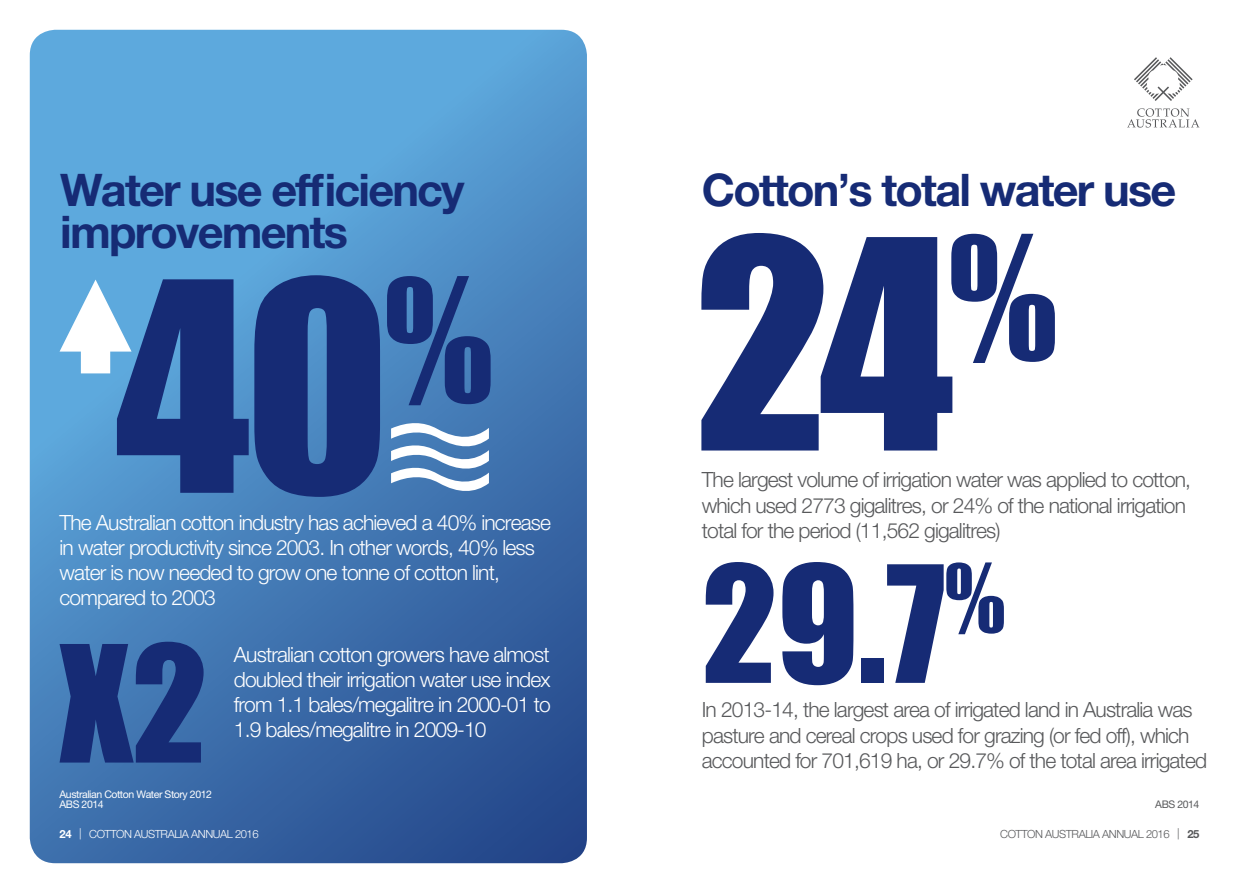
<style>
.page{position:relative;width:1259px;height:893px;background:#fff}
.page>*{position:absolute;margin:0;border:0;box-sizing:border-box;transform-origin:0 0}
.t1{font:270px "Impact";color:#162b75}
.t2{font:150px "Impact";color:#162b75}
.t3{font:700 45px/42px "Helvetica Neue";letter-spacing:-.04em;color:#162b75}
.t4{font:300 21px/25.2px "Helvetica Neue";letter-spacing:-.04em;color:#58595b}
.t5{font:300 21px/25.2px "Helvetica Neue";letter-spacing:-.04em;color:#fff}
.t6{font:300 11.25px "Helvetica Neue";letter-spacing:-.04em;color:#fff}
.t7{font:300 11.25px "Helvetica Neue";letter-spacing:-.04em;color:#58595b}
.t8{font:10.5px/9.6px "Helvetica Neue";letter-spacing:-.04em;color:#fff}
.t9{font:10.5px "Helvetica Neue";letter-spacing:-.04em;color:#58595b}
.s1{font-weight:700}
</style>
<div class="page">
<svg style="left:30px;top:30px;width:557px;height:833px;background:#4985be"></svg>
<svg style="left:1134px;top:57px;width:58px;height:44px"></svg>
<svg style="left:1127px;top:108px;width:72px;height:20px"></svg>
<svg style="left:60px;top:280px;width:72px;height:93px"></svg>
<svg style="left:391px;top:421px;width:98px;height:73px"></svg>
<h3 class="t3" style="left:60px;top:168px;width:406px">Water use efficiency improvements</h3>
<h1 class="t1" style="left:115px;top:177px;width:379px">40<sup>%</sup></h1>
<p class="t5" style="left:60px;top:509px;width:493px">The Australian cotton industry has achieved a 40% increase in water productivity since 2003. In other words, 40% less water is now needed to grow one tonne of cotton lint, compared to 2003</p>
<p class="t5" style="left:234px;top:641px;width:318px;text-align:justify">Australian cotton growers have almost doubled their irrigation water use index from 1.1 bales/megalitre in 2000-01 to 1.9 bales/megalitre in 2009-10</p>
<h2 class="t2" style="left:60px;top:587px;width:149px">X2</h2>
<p class="t8" style="left:60px;top:790px;width:154px">Australian Cotton Water Story 2012<br>ABS 2014</p>
<h3 class="t3" style="left:702px;top:168px;width:476px">Cotton’s total water use</h3>
<h1 class="t1" style="left:694px;top:135px;width:365px">24<sup>%</sup></h1>
<p class="t4" style="left:702px;top:467px;width:491px">The largest volume of irrigation water was applied to cotton, which used 2773 gigalitres, or 24% of the national irrigation total for the period (11,562 gigalitres)</p>
<h2 class="t2" style="left:702px;top:508px;width:305px">29.7<sup>%</sup></h2>
<p class="t4" style="left:702px;top:697px;width:507px">In 2013-14, the largest area of irrigated land in Australia was pasture and cereal crops used for grazing (or fed off), which accounted for 701,619 ha, or 29.7% of the total area irrigated</p>
<p class="t9" style="left:1155px;top:798px;width:46px">ABS 2014</p>
<p class="t6" style="left:60px;top:827px;width:201px"><span class="s1">24</span> | COTTON AUSTRALIA ANNUAL 2016</p>
<p class="t7" style="left:1000px;top:827px;width:201px">COTTON AUSTRALIA ANNUAL 2016 | <span class="s1">25</span></p>
</div>
